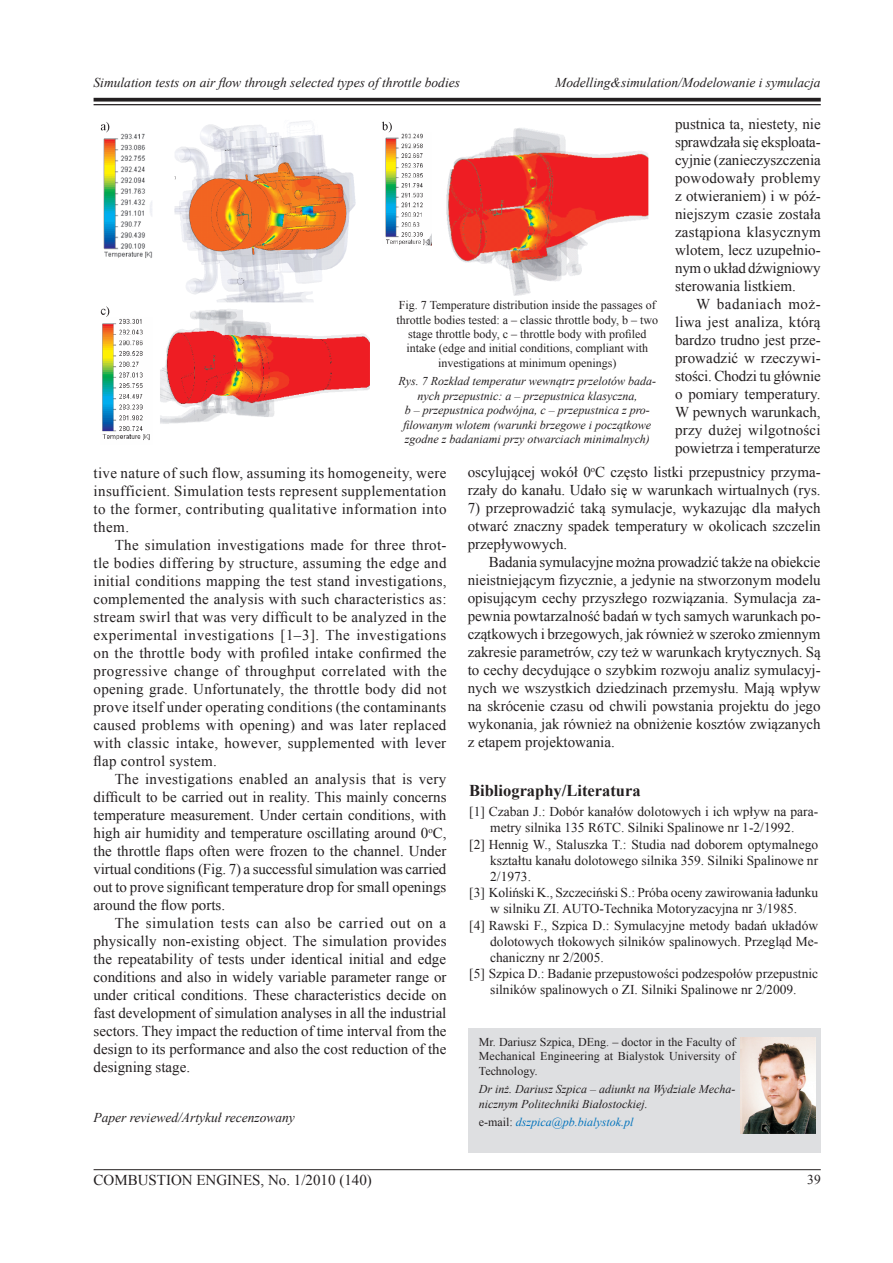
<style>
.page{position:relative;width:893px;height:1263px;background:#fff}
.page>*{position:absolute;margin:0;border:0;box-sizing:border-box;transform-origin:0 0}
.Art-Wstep_GB{font:700 16.5px "Times New Roman";color:#231f20}
.Art-Tekst_GB{font:15px/18px "Times New Roman";color:#231f20;text-align:justify}
.Art-Tekst{font:15px/18px "Times New Roman";color:#231f20;text-align:justify}
.Art-Literat{font:13.5px/16.2px "Times New Roman";color:#231f20;text-align:center}
.Nagl_strony_L{font:italic 13.5px "Times New Roman";color:#231f20}
.Art-Text-0{font:italic 13.5px "Times New Roman";color:#231f20}
.Art-Podpis_rys__GB_N{font:12px/14.4px "Times New Roman";color:#231f20;text-align:center}
.Art-Podpis_rys__PL-N{font:italic 12px/14.4px "Times New Roman";color:#231f20;text-align:center}
.Art-Odnosnik{font:12px/14.4px "Times New Roman";letter-spacing:.005em;color:#231f20;text-align:justify}
.Art-Odnosnik-2{font:italic 12px/14.4px "Times New Roman";color:#231f20}
.Art-Odnosnik-3{font:italic 12px "Times New Roman";color:#0072bc}
.s1{font-style:italic}
.s2{font-style:normal;color:#231f20}
</style>
<div class="page">
<hr style="left:94px;top:1169px;width:727px;height:1px;background:#231f20">
<svg style="left:94px;top:98px;width:727px;height:4px;background:#3b3738"></svg>
<hr style="left:94px;top:104px;width:727px;height:1px;background:#231f20">
<img style="left:100px;top:121px;width:549px;height:319px">
<div style="left:468px;top:1028px;width:353px;height:124px;background:#dedfe1"></div>
<img style="left:741px;top:1037px;width:74px;height:96px">
<p class="Nagl_strony_L" style="left:94px;top:73px;width:368px">Simulation tests on air flow through selected types of throttle bodies</p>
<p class="Nagl_strony_L" style="left:555px;top:73px;width:267px">Modelling&amp;simulation/Modelowanie i symulacja</p>
<p class="Art-Podpis_rys__GB_N" style="left:397px;top:298px;width:263px">Fig. 7 Temperature distribution inside the passages of throttle bodies tested: a – classic throttle body, b – two stage throttle body, c – throttle body with profiled intake (edge and initial conditions, compliant with investigations at minimum openings)</p>
<p class="Art-Podpis_rys__PL-N" style="left:399px;top:374px;width:259px">Rys. 7 Rozkład temperatur wewnątrz przelotów bada&shy;nych przepustnic: a – przepustnica klasyczna,<br>b – przepustnica podwójna, c – przepustnica z pro&shy;filowanym wlotem (warunki brzegowe i początkowe zgodne z badaniami przy otwarciach minimalnych)</p>
<p class="Art-Tekst" style="left:675px;top:115px;width:147px">pustnica ta, niestety, nie sprawdzała się eksploata&shy;cyjnie (zanieczyszczenia powodowały problemy z otwieraniem) i w póź&shy;niejszym czasie została zastąpiona klasycznym wlotem, lecz uzupełnio&shy;nym o układ dźwigniowy sterowania listkiem.</p>
<p class="Art-Tekst" style="left:675px;top:295px;width:147px;text-indent:21px">W badaniach moż&shy;liwa jest analiza, którą bardzo trudno jest prze&shy;prowadzić w rzeczywi&shy;stości. Chodzi tu głównie o pomiary temperatury.<br>W pewnych warunkach, przy dużej wilgotności powietrza i temperaturze</p>
<p class="Art-Tekst_GB" style="left:94px;top:464px;width:354px">tive nature of such flow, assuming its homogeneity, were insufficient. Simulation tests represent supplementation to the former, contributing qualitative information into them.</p>
<p class="Art-Tekst_GB" style="left:94px;top:536px;width:355px;text-indent:21px">The simulation investigations made for three throt&shy;tle bodies differing by structure, assuming the edge and initial conditions mapping the test stand investigations, complemented the analysis with such characteristics as: stream swirl that was very difficult to be analyzed in the experimental investigations [1–3]. The investigations on the throttle body with profiled intake confirmed the progressive change of throughput correlated with the opening grade. Unfortunately, the throttle body did not prove itself under operating conditions (the contaminants caused problems with opening) and was later replaced with classic intake, however, supplemented with lever flap control system.</p>
<p class="Art-Tekst_GB" style="left:94px;top:770px;width:354px;text-indent:21px">The investigations enabled an analysis that is very difficult to be carried out in reality. This mainly concerns temperature measurement. Under certain conditions, with high air humidity and temperature oscillating around 0<sup>o</sup>C, the throttle flaps often were frozen to the channel. Under virtual conditions (Fig. 7) a successful simulation was carried out to prove significant temperature drop for small openings around the flow ports.</p>
<p class="Art-Tekst_GB" style="left:94px;top:914px;width:355px;text-indent:21px">The simulation tests can also be carried out on a physically non-existing object. The simulation provides the repeatability of tests under identical initial and edge conditions and also in widely variable parameter range or under critical conditions. These characteristics decide on fast development of simulation analyses in all the industrial sectors. They impact the reduction of time interval from the design to its performance and also the cost reduction of the designing stage.</p>
<p class="Art-Text-0" style="left:94px;top:1108px;width:203px">Paper reviewed/Artykuł recenzowany</p>
<p class="Art-Tekst" style="left:468px;top:462px;width:354px">oscylującej wokół 0<sup>o</sup>C często listki przepustnicy przyma&shy;rzały do kanału. Udało się w warunkach wirtualnych (rys.</p>
<p class="Art-Tekst" style="left:468px;top:498px;width:355px">7) przeprowadzić taką symulacje, wykazując dla małych otwarć znaczny spadek temperatury w okolicach szczelin przepływowych.</p>
<p class="Art-Tekst" style="left:468px;top:552px;width:354px;text-indent:21px">Badania symulacyjne można prowadzić także na obiekcie nieistniejącym fizycznie, a jedynie na stworzonym modelu opisującym cechy przyszłego rozwiązania. Symulacja za&shy;pewnia powtarzalność badań w tych samych warunkach po&shy;czątkowych i brzegowych, jak również w szeroko zmiennym zakresie parametrów, czy też w warunkach krytycznych. Są to cechy decydujące o szybkim rozwoju analiz symulacyj&shy;nych we wszystkich dziedzinach przemysłu. Mają wpływ na skrócenie czasu od chwili powstania projektu do jego wykonania, jak również na obniżenie kosztów związanych z etapem projektowania.</p>
<p class="Art-Wstep_GB" style="left:469px;top:779px;width:173px">Bibliography/Literatura</p>
<p class="Art-Literat" style="left:469px;top:803px;width:350px">[1] Czaban J.: Dobór kanałów dolotowych i ich wpływ na para&shy;metry silnika 135 R6TC. Silniki Spalinowe nr 1-2/1992.</p>
<p class="Art-Literat" style="left:490px;top:836px;width:329px;text-align:justify;text-indent:-21px">[2] Hennig W., Staluszka T.: Studia nad doborem optymalnego kształtu kanału dolotowego silnika 359. Silniki Spalinowe nr 2/1973.</p>
<p class="Art-Literat" style="left:469px;top:884px;width:351px">[3] Koliński K., Szczeciński S.: Próba oceny zawirowania ładunku w silniku ZI. AUTO-Technika Motoryzacyjna nr 3/1985.</p>
<p class="Art-Literat" style="left:490px;top:917px;width:329px;text-align:justify;text-indent:-21px">[4] Rawski F., Szpica D.: Symulacyjne metody badań układów dolotowych tłokowych silników spalinowych. Przegląd Me&shy;chaniczny nr 2/2005.</p>
<p class="Art-Literat" style="left:469px;top:965px;width:350px">[5] Szpica D.: Badanie przepustowości podzespołów przepustnic silników spalinowych o ZI. Silniki Spalinowe nr 2/2009.</p>
<p class="Art-Odnosnik" style="left:479px;top:1034px;width:258px">Mr. Dariusz Szpica, DEng. – doctor in the Faculty of Mechanical Engineering at Bialystok University of Technology<span class="s1">.</span></p>
<p class="Art-Odnosnik-2" style="left:479px;top:1082px;width:258px">Dr inż. Dariusz Szpica – adiunkt na Wydziale Mecha&shy;nicznym Politechniki Białostockiej.</p>
<p class="Art-Odnosnik-3" style="left:479px;top:1114px;width:156px"><span class="s2">e-mail:</span> dszpica@pb.bialystok.pl</p>
<p class="Art-Tekst_GB" style="left:94px;top:1171px;width:280px">COMBUSTION ENGINES, No. 1/2010 (140)</p>
<p class="Art-Literat" style="left:807px;top:1171px;width:15px">39</p>
</div>
